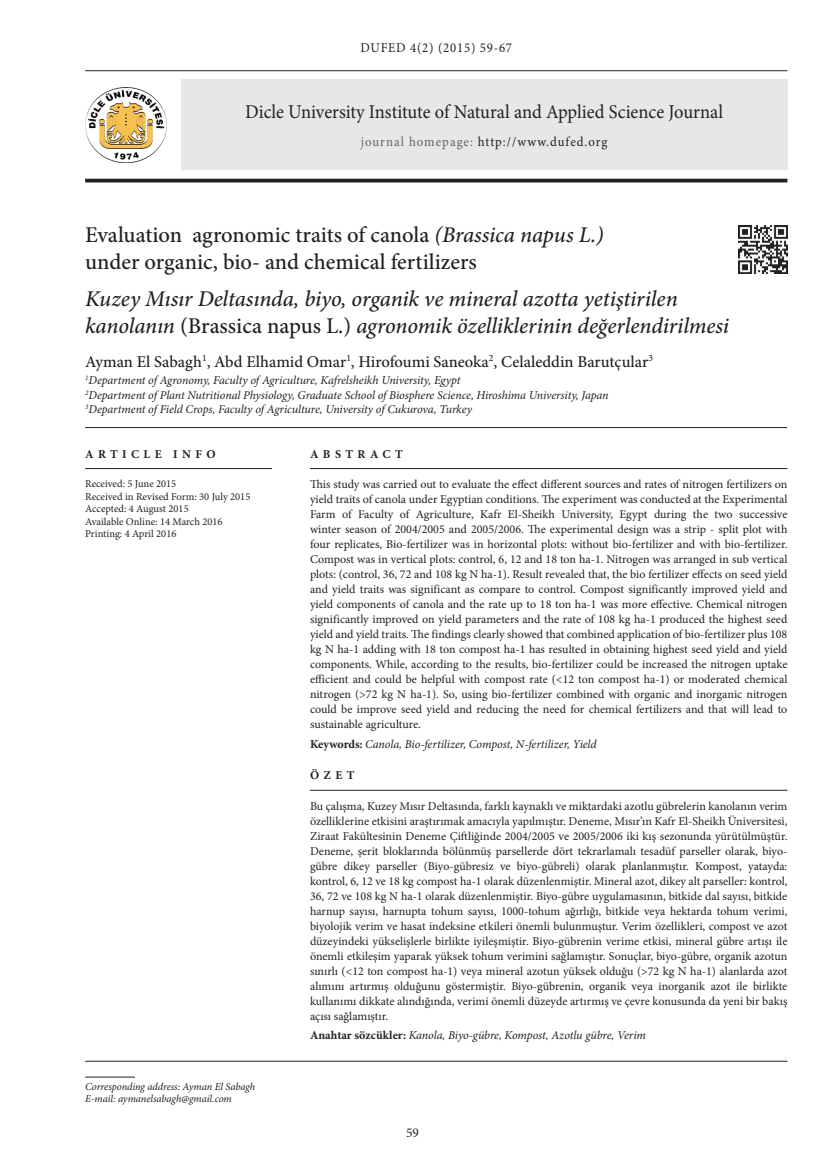
<style>
.page{position:relative;width:830px;height:1170px;background:#fff}
.page>*{position:absolute;margin:0;border:0;box-sizing:border-box;transform-origin:0 0}
.t1{font:italic 500 22.5px/27px "Minion Pro";letter-spacing:-.005em;color:#231f20}
.t2{font:500 22.5px/27px "Minion Pro";color:#231f20}
.t3{font:19.5px "Minion Pro";letter-spacing:-.005em;color:#231f20;scale:.95 1}
.t4{font:500 16.5px "Minion Pro";color:#231f20}
.t5{font:13.5px "Minion Pro";letter-spacing:.07em;color:#231f20;scale:.95 1}
.t6{font:13.5px "Minion Pro";letter-spacing:.07em;color:#231f20}
.t7{font:12px/15px "Minion Pro";color:#231f20;text-align:justify}
.t8{font:italic 12px/14.4px "Minion Pro";letter-spacing:-.01em;color:#231f20}
.t9{font:700 12px "Minion Pro";letter-spacing:.37em;color:#231f20}
.t10{font:10.5px/12.6px "Minion Pro";color:#231f20}
.t11{font:italic 10.5px/12px "Minion Pro";letter-spacing:-.005em;color:#231f20}
.s1{color:#636366}
.s2{font-style:italic}
.s3{font-style:normal}
.s4{font-weight:700;font-style:normal}
</style>
<div class="page">
<img style="left:86px;top:87px;width:80px;height:76px">
<hr style="left:85px;top:427px;width:701px;height:1px;background:#231f20">
<hr style="left:85px;top:1076px;width:50px;height:1px;background:#231f20">
<hr style="left:310px;top:468px;width:477px;height:1px;background:#231f20">
<hr style="left:310px;top:790px;width:477px;height:1px;background:#231f20">
<hr style="left:85px;top:468px;width:187px;height:1px;background:#231f20">
<hr style="left:85px;top:179px;width:702px;height:3px;background:#231f20">
<img style="left:738px;top:225px;width:49px;height:49px">
<div style="left:181px;top:80px;width:606px;height:90px;background:#e6e7e9"></div>
<hr style="left:85px;top:70px;width:702px;height:1px;background:#231f20">
<hr style="left:85px;top:1060px;width:702px;height:1px;background:#231f20">
<p class="t5" style="left:360px;top:39px;width:161px">DUFED 4(2) (2015) 59-67</p>
<h2 class="t3" style="left:245px;top:98px;width:504px">Dicle University Institute of Natural and Applied Science Journal</h2>
<p class="t5" style="left:360px;top:133px;width:261px"><span class="s1">journal homepage:</span> http://www.dufed.org</p>
<h1 class="t2" style="left:85px;top:221px;width:520px">Evaluation agronomic traits of canola <span class="s2">(Brassica napus L.) </span>under organic, bio- and chemical fertilizers</h1>
<h1 class="t1" style="left:85px;top:285px;width:645px">Kuzey Mısır Deltasında, biyo, organik ve mineral azotta yetiştirilen kanolanın <span class="s3">(Brassica napus L.)</span> agronomik özelliklerinin değerlendirilmesi</h1>
<h3 class="t4" style="left:85px;top:350px;width:569px">Ayman El Sabagh<sup>1</sup>, Abd Elhamid Omar<sup>1</sup>, Hirofoumi Saneoka<sup>2</sup>, Celaleddin Barutçular<sup>3</sup></h3>
<p class="t8" style="left:85px;top:373px;width:524px"><sup>1</sup>Department of Agronomy, Faculty of Agriculture, Kafrelsheikh University, Egypt<br><sup>2</sup>Department of Plant Nutritional Physiology, Graduate School of Biosphere Science, Hiroshima University, Japan<br><sup>3</sup>Department of Field Crops, Faculty of Agriculture, University of Cukurova, Turkey</p>
<p class="t9" style="left:85px;top:445px;width:132px">ARTICLE INFO</p>
<p class="t10" style="left:85px;top:477px;width:167px">Received: 5 June 2015<br>Received in Revised Form: 30 July 2015<br>Accepted: 4 August 2015<br>Available Online: 14 March 2016<br>Printing: 4 April 2016</p>
<p class="t11" style="left:85px;top:1080px;width:172px">Corresponding address: Ayman El Sabagh<br>E-mail: aymanelsabagh@gmail.com</p>
<p class="t9" style="left:310px;top:445px;width:94px">ABSTRACT</p>
<p class="t7" style="left:310px;top:477px;width:478px">This study was carried out to evaluate the effect different sources and rates of nitrogen fertilizers on yield traits of canola under Egyptian conditions. The experiment was conducted at the Experimental Farm of Faculty of Agriculture, Kafr El-Sheikh University, Egypt during the two successive winter season of 2004/2005 and 2005/2006. The experimental design was a strip - split plot with four replicates, Bio-fertilizer was in horizontal plots: without bio-fertilizer and with bio-fertilizer.<br>Compost was in vertical plots: control, 6, 12 and 18 ton ha-1. Nitrogen was arranged in sub vertical plots: (control, 36, 72 and 108 kg N ha-1). Result revealed that, the bio fertilizer effects on seed yield and yield traits was significant as compare to control. Compost significantly improved yield and yield components of canola and the rate up to 18 ton ha-1 was more effective. Chemical nitrogen significantly improved on yield parameters and the rate of 108 kg ha-1 produced the highest seed yield and yield traits. The findings clearly showed that combined application of bio-fertilizer plus 108 kg N ha-1 adding with 18 ton compost ha-1 has resulted in obtaining highest seed yield and yield components. While, according to the results, bio-fertilizer could be increased the nitrogen uptake efficient and could be helpful with compost rate (&lt;12 ton compost ha-1) or moderated chemical nitrogen (&gt;72 kg N ha-1). So, using bio-fertilizer combined with organic and inorganic nitrogen could be improve seed yield and reducing the need for chemical fertilizers and that will lead to sustainable agriculture.</p>
<p class="t8" style="left:310px;top:736px;width:288px"><span class="s4">Keywords:</span> Canola, Bio-fertilizer, Compost, N-fertilizer, Yield</p>
<p class="t9" style="left:310px;top:767px;width:46px">ÖZET</p>
<p class="t7" style="left:310px;top:798px;width:478px">Bu çalışma, Kuzey Mısır Deltasında, farklı kaynaklı ve miktardaki azotlu gübrelerin kanolanın verim özelliklerine etkisini araştırımak amacıyla yapılmıştır. Deneme, Mısır’ın Kafr El-Sheikh Üniversitesi, Ziraat Fakültesinin Deneme Çiftliğinde 2004/2005 ve 2005/2006 iki kış sezonunda yürütülmüştür.<br>Deneme, şerit bloklarında bölünmüş parsellerde dört tekrarlamalı tesadüf parseller olarak, biyo&shy;gübre dikey parseller (Biyo-gübresiz ve biyo-gübreli) olarak planlanmıştır. Kompost, yatayda: kontrol, 6, 12 ve 18 kg compost ha-1 olarak düzenlenmiştir. Mineral azot, dikey alt parseller: kontrol, 36, 72 ve 108 kg N ha-1 olarak düzenlenmiştir. Biyo-gübre uygulamasının, bitkide dal sayısı, bitkide harnup sayısı, harnupta tohum sayısı, 1000-tohum ağırlığı, bitkide veya hektarda tohum verimi, biyolojik verim ve hasat indeksine etkileri önemli bulunmuştur. Verim özellikleri, compost ve azot düzeyindeki yükselişlerle birlikte iyileşmiştir. Biyo-gübrenin verime etkisi, mineral gübre artışı ile önemli etkileşim yaparak yüksek tohum verimini sağlamıştır. Sonuçlar, biyo-gübre, organik azotun sınırlı (&lt;12 ton compost ha-1) veya mineral azotun yüksek olduğu (&gt;72 kg N ha-1) alanlarda azot alımını artırmış olduğunu göstermiştir. Biyo-gübrenin, organik veya inorganik azot ile birlikte kullanımı dikkate alındığında, verimi önemli düzeyde artırmış ve çevre konusunda da yeni bir bakış açısı sağlamıştır.</p>
<p class="t8" style="left:310px;top:1028px;width:337px"><span class="s4">Anahtar sözcükler:</span> Kanola, Biyo-gübre, Kompost, Azotlu gübre, Verim</p>
<p class="t6" style="left:406px;top:1123px;width:14px">59</p>
</div>
